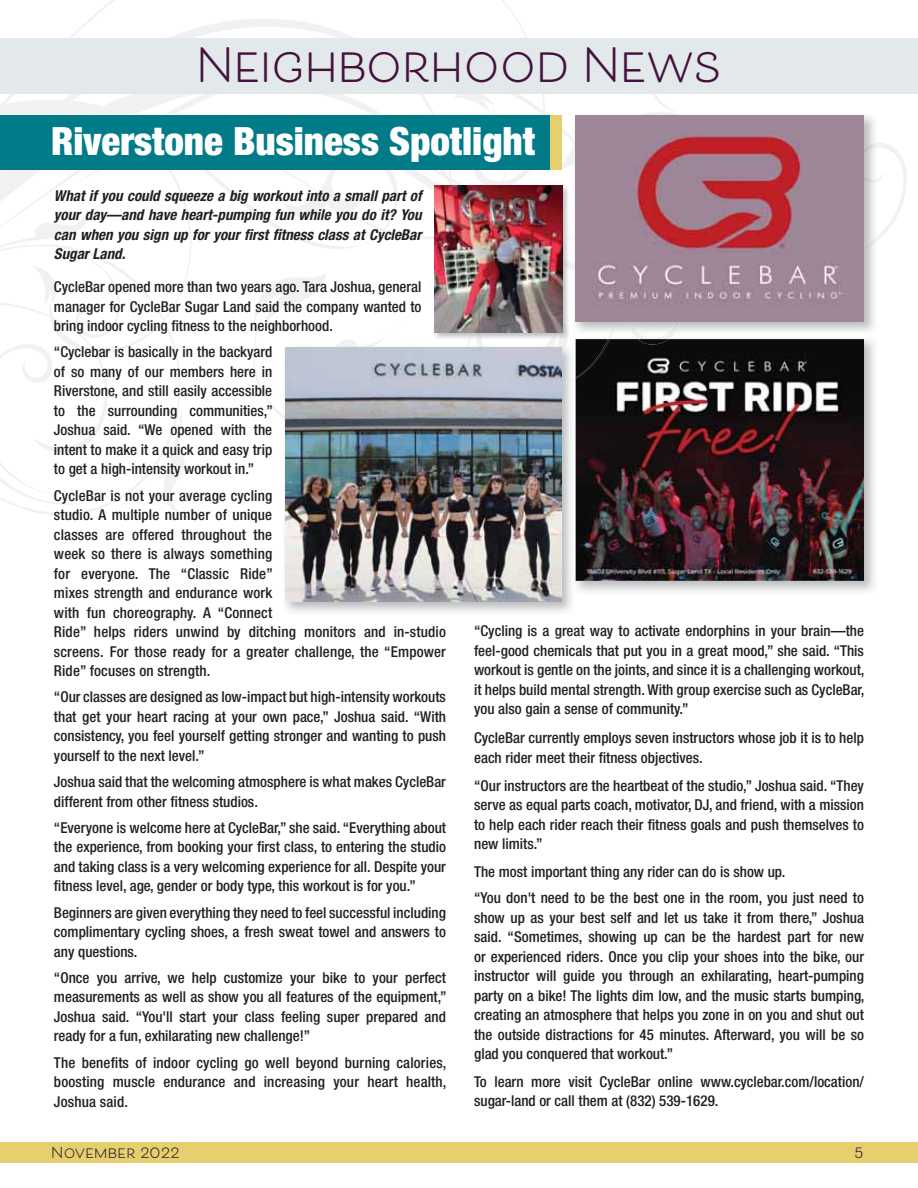
<style>
.page{position:relative;width:918px;height:1188px;background:#fff}
.page>*{position:absolute;margin:0;border:0;box-sizing:border-box;transform-origin:0 0}
.t1{font:700 46.5px "Beloved Sans Basic";color:#43123e}
.t2{font:900 condensed 39px "Helvetica Neue";color:#fff}
.t3{font:500 condensed 15px/19.5px "Helvetica Neue";color:#231f20;text-align:justify}
.t4{font:italic 700 condensed 15px/19.5px "Helvetica Neue";color:#231f20}
.t5{font:700 15px "Beloved Sans Basic";letter-spacing:.02em;color:#231f20}
</style>
<div class="page">
<svg style="left:14px;top:451px;width:149px;height:64px"></svg>
<svg style="left:649px;top:93px;width:35px;height:18px"></svg>
<svg style="left:548px;top:340px;width:19px;height:4px"></svg>
<svg style="left:0;top:418px;width:121px;height:87px"></svg>
<svg style="left:163px;top:418px;width:22px;height:93px"></svg>
<svg style="left:0;top:340px;width:470px;height:78px"></svg>
<svg style="left:0;top:184px;width:452px;height:157px"></svg>
<svg style="left:0;top:0;width:545px;height:184px"></svg>
<svg style="left:77px;top:105px;width:434px;height:134px"></svg>
<svg style="left:454px;top:93px;width:41px;height:21px"></svg>
<svg style="left:94px;top:169px;width:478px;height:101px"></svg>
<svg style="left:264px;top:114px;width:643px;height:127px"></svg>
<div style="left:0;top:1142px;width:918px;height:21px;background:#e7ce6f"></div>
<div style="left:0;top:38px;width:918px;height:55px;background:#e3e8ea"></div>
<div style="left:0;top:115px;width:562px;height:54px;background:#e7ce6f"></div>
<div style="left:0;top:115px;width:550px;height:54px;background:#007b87"></div>
<img style="left:574px;top:335px;width:37px;height:44px">
<img style="left:576px;top:339px;width:288px;height:242px">
<img style="left:576px;top:339px;width:34px;height:40px">
<img style="left:638px;top:339px;width:31px;height:6px">
<img style="left:285px;top:344px;width:287px;height:268px">
<img style="left:477px;top:344px;width:95px;height:46px">
<img style="left:541px;top:344px;width:26px;height:30px">
<img style="left:282px;top:344px;width:187px;height:95px">
<img style="left:286px;top:348px;width:275px;height:254px">
<img style="left:573px;top:272px;width:43px;height:63px">
<img style="left:630px;top:322px;width:50px;height:13px">
<img style="left:572px;top:112px;width:110px;height:160px">
<img style="left:572px;top:143px;width:305px;height:107px">
<img style="left:576px;top:116px;width:288px;height:206px">
<img style="left:433px;top:269px;width:137px;height:71px">
<img style="left:479px;top:333px;width:71px;height:7px">
<img style="left:550px;top:318px;width:19px;height:22px">
<img style="left:450px;top:333px;width:29px;height:7px">
<img style="left:433px;top:269px;width:2px;height:11px">
<img style="left:433px;top:184px;width:137px;height:85px">
<img style="left:457px;top:184px;width:113px;height:55px">
<img style="left:435px;top:186px;width:127px;height:147px">
<h1 class="t1" style="left:196px;top:39px;width:527px">Neighborhood News</h1>
<h2 class="t2" style="left:51px;top:127px;width:486px">Riverstone Business Spotlight</h2>
<p class="t4" style="left:54px;top:187px;width:372px">What if you could squeeze a big workout into a small part of your day—and have heart-pumping fun while you do it? You can when you sign up for your first fitness class at CycleBar SugarLand.</p>
<p class="t3" style="left:54px;top:279px;width:369px">CycleBar opened more than two years ago. Tara Joshua, general manager for CycleBar Sugar Land said the company wanted to bring indoor cycling fitness to the neighborhood.</p>
<p class="t3" style="left:54px;top:344px;width:220px">“Cyclebar is basically in the backyard of so many of our members here in Riverstone, and still easily accessible to the surrounding communities,” Joshua said. “We opened with the intent to make it a quick and easy trip to get a high-intensity workout in.”</p>
<p class="t3" style="left:54px;top:487px;width:394px;text-align:left">CycleBar is not your average cycling<br>studio. A multiple number of unique<br>classes are offered throughout the<br>week so there is always something<br>for everyone. The “Classic Ride”<br>mixes strength and endurance work<br>with fun choreography. A “Connect<br>Ride” helps riders unwind by ditching monitors and in-studio screens. For those ready for a greater challenge, the “Empower Ride” focuses on strength.</p>
<p class="t3" style="left:54px;top:689px;width:394px">“Our classes are designed as low-impact but high-intensity workouts that get your heart racing at your own pace,” Joshua said. “With consistency, you feel yourself getting stronger and wanting to push yourself to the next level.”</p>
<p class="t3" style="left:54px;top:774px;width:394px">Joshua said that the welcoming atmosphere is what makes CycleBar different from other fitness studios.</p>
<p class="t3" style="left:54px;top:820px;width:394px">“Everyone is welcome here at CycleBar,” she said. “Everything about the experience, from booking your first class, to entering the studio and taking class is a very welcoming experience for all. Despite your fitness level, age, gender or body type, this workout is for you.”</p>
<p class="t3" style="left:54px;top:904px;width:394px">Beginners are given everything they need to feel successful including complimentary cycling shoes, a fresh sweat towel and answers to any questions.</p>
<p class="t3" style="left:54px;top:970px;width:394px">“Once you arrive, we help customize your bike to your perfect measurements as well as show you all features of the equipment,” Joshua said. “You'll start your class feeling super prepared and ready for a fun, exhilarating new challenge!”</p>
<p class="t3" style="left:54px;top:1054px;width:394px">The benefits of indoor cycling go well beyond burning calories, boosting muscle endurance and increasing your heart health, Joshua said.</p>
<p class="t3" style="left:474px;top:623px;width:392px">“Cycling is a great way to activate endorphins in your brain—the feel-good chemicals that put you in a great mood,” she said. “This workout is gentle on the joints, and since it is a challenging workout, it helps build mental strength. With group exercise such as CycleBar, you also gain a sense of community.”</p>
<p class="t3" style="left:474px;top:730px;width:391px">CycleBar currently employs seven instructors whose job it is to help each rider meet their fitness objectives.</p>
<p class="t3" style="left:474px;top:777px;width:391px">“Our instructors are the heartbeat of the studio,” Joshua said. “They serve as equal parts coach, motivator, DJ, and friend, with a mission to help each rider reach their fitness goals and push themselves to new limits.”</p>
<p class="t3" style="left:474px;top:860px;width:391px;line-height:26.2px">The most important thing any rider can do is show up.<br>“You don't need to be the best one in the room, you just need to</p>
<p class="t3" style="left:474px;top:909px;width:392px">show up as your best self and let us take it from there,” Joshua said. “Sometimes, showing up can be the hardest part for new or experienced riders. Once you clip your shoes into the bike, our instructor will guide you through an exhilarating, heart-pumping party on a bike! The lights dim low, and the music starts bumping, creating an atmosphere that helps you zone in on you and shut out the outside distractions for 45 minutes. Afterward, you will be so glad you conquered that workout.”</p>
<p class="t3" style="left:474px;top:1073px;width:391px">To learn more visit CycleBar online www.cyclebar.com/location/ sugar-land or call them at (832) 539-1629.</p>
<p class="t5" style="left:51px;top:1144px;width:130px">November 2022</p>
<p class="t5" style="left:854px;top:1144px;width:10px">5</p>
</div>
